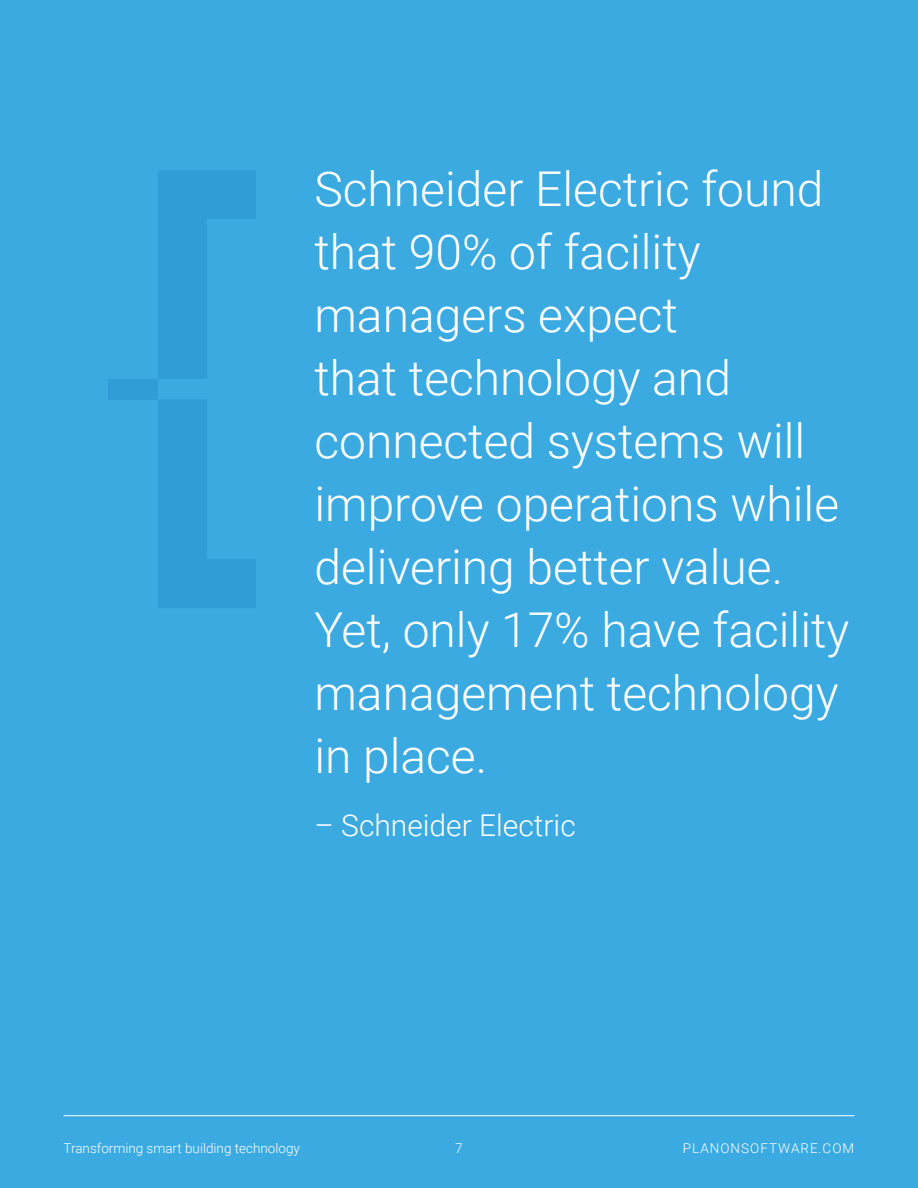
<style>
.page{position:relative;width:918px;height:1188px;background:#3aaae1}
.page>*{position:absolute;margin:0;border:0;box-sizing:border-box;transform-origin:0 0}
.t1{font:300 48px/63px "Roboto";color:#fff}
.t2{font:300 30px "Roboto";color:#fff}
.t3{font:300 13.5px "Roboto";color:#fff}
.t4{font:300 13.5px "Roboto";letter-spacing:.075em;color:#fff}
</style>
<div class="page">
<svg style="left:158px;top:400px;width:98px;height:208px"></svg>
<svg style="left:158px;top:170px;width:98px;height:209px"></svg>
<div style="left:109px;top:379px;width:49px;height:20px;background:#309dd6"></div>
<hr style="left:64px;top:1115px;width:790px;height:1px;background:#fff">
<p class="t1" style="left:314px;top:156px;width:536px">Schneider Electric found that 90% of facility managers expect<br>that technology and connected systems will improve operations while delivering better value.<br>Yet, only 17% have facility management technology in place.</p>
<p class="t2" style="left:314px;top:804px;width:263px">– Schneider Electric</p>
<p class="t3" style="left:64px;top:1139px;width:238px">Transforming smart building technology</p>
<p class="t3" style="left:455px;top:1139px;width:9px">7</p>
<p class="t4" style="left:683px;top:1139px;width:173px">PLANONSOFTWARE.COM</p>
</div>
